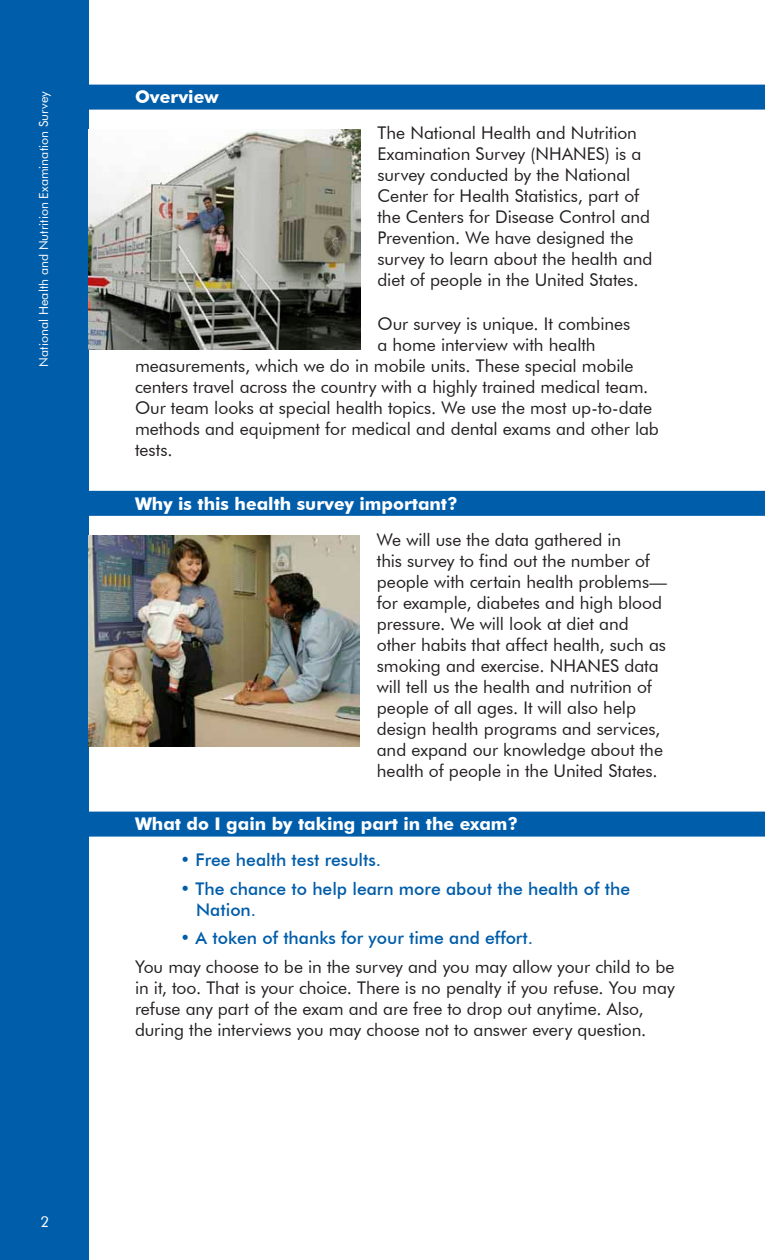
<style>
.page{position:relative;width:765px;height:1260px;background:#fff}
.page>*{position:absolute;margin:0;border:0;box-sizing:border-box;transform-origin:0 0}
.body_text{font:17.5px/21px "Futura BT";letter-spacing:-.005em;color:#231f20}
.bullet_text{font:500 17.5px/21px "Futura BT";color:#005daa}
.t1{font:700 17.5px "Futura BT";color:#fff}
.t2{font:15px "Futura BT";color:#fff}
.t3{font:12.5px "Futura BT";letter-spacing:.005em;color:#fff}
</style>
<div class="page">
<div style="left:0;top:0;width:88px;height:1260px;background:#005daa"></div>
<div style="left:72px;top:85px;width:693px;height:25px;background:#005daa"></div>
<div style="left:72px;top:491px;width:693px;height:25px;background:#005daa"></div>
<div style="left:72px;top:812px;width:693px;height:25px;background:#005daa"></div>
<img style="left:88px;top:130px;width:272px;height:220px">
<img style="left:88px;top:536px;width:271px;height:210px">
<p class="t3" style="left:36px;top:367px;width:277px;rotate:-90deg">National Health and Nutrition Examination Survey</p>
<p class="t1" style="left:135px;top:86px;width:85px">Overview</p>
<p class="body_text" style="left:378px;top:122px;width:277px">The National Health and Nutrition Examination Survey (NHANES) is a survey conducted by the National Center for Health Statistics, part of the Centers for Disease Control and Prevention. We have designed the survey to learn about the health and diet of people in the United States.</p>
<p class="body_text" style="left:378px;top:313px;width:254px">Our survey is unique. It combines</p>
<p class="body_text" style="left:378px;top:334px;width:220px">a home interview with health</p>
<p class="body_text" style="left:135px;top:355px;width:500px">measurements, which we do in mobile units. These special mobile</p>
<p class="body_text" style="left:135px;top:376px;width:515px">centers travel across the country with a highly trained medical team.</p>
<p class="body_text" style="left:135px;top:397px;width:519px">Our team looks at special health topics. We use the most up-to-date</p>
<p class="body_text" style="left:135px;top:418px;width:525px">methods and equipment for medical and dental exams and other lab</p>
<p class="body_text" style="left:135px;top:439px;width:39px">tests.</p>
<p class="t2" style="left:41px;top:1212px;width:10px">2</p>
<p class="t1" style="left:135px;top:493px;width:324px">Why is this health survey important?</p>
<p class="body_text" style="left:377px;top:529px;width:292px">We will use the data gathered in<br>this survey to find out the number of people with certain health problems— for example, diabetes and high blood pressure. We will look at diet and other habits that affect health, such as smoking and exercise. NHANES data will tell us the health and nutrition of people of all ages. It will also help design health programs and services, and expand our knowledge about the health of people in the United States.</p>
<p class="t1" style="left:135px;top:813px;width:385px">What do I gain by taking part in the exam?</p>
<p class="bullet_text" style="left:180px;top:849px;width:203px">• Free health test results.</p>
<p class="bullet_text" style="left:196px;top:878px;width:435px;text-indent:-16px">• The chance to help learn more about the health of the<br>Nation.</p>
<p class="bullet_text" style="left:180px;top:927px;width:355px">• A token of thanks for your time and effort.</p>
<p class="body_text" style="left:135px;top:956px;width:541px">You may choose to be in the survey and you may allow your child to be in it, too. That is your choice. There is no penalty if you refuse. You may refuse any part of the exam and are free to drop out anytime. Also, during the interviews you may choose not to answer every question.</p>
</div>
